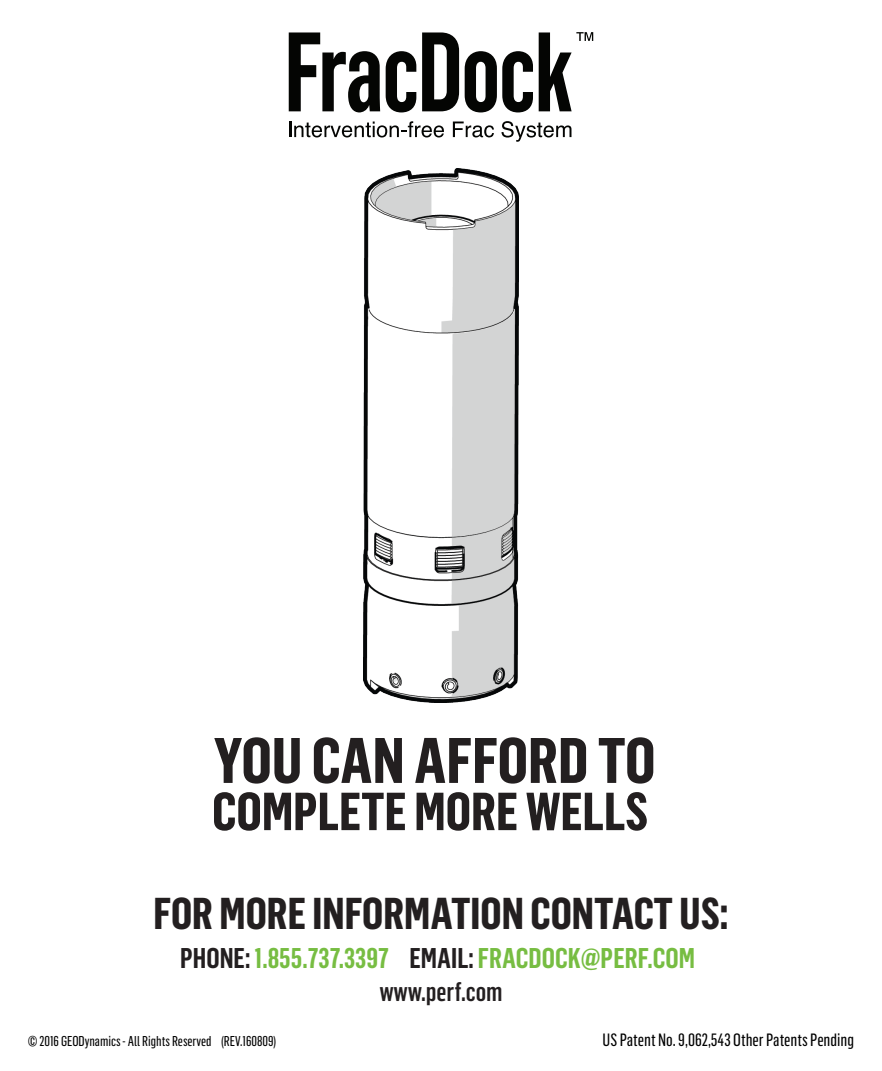
<style>
.page{position:relative;width:882px;height:1071px;background:#fff}
.page>*{position:absolute;margin:0;border:0;box-sizing:border-box;transform-origin:0 0}
.Callout-HDR{font:700 63px "Flama Condensed";color:#231f20}
.Callout-HDR-2{font:700 52.5px "Flama Condensed";color:#231f20}
.Callout-HDR-3{font:700 43.75px "Flama Condensed";color:#231f20}
.Callout-HDR-4{font:600 28px "Flama Condensed";color:#77bd42}
.Callout-HDR-5{font:500 26.25px "Flama Condensed";color:#231f20}
.Lists{font:17.5px "Flama Condensed Basic";color:#000}
.Lists-2{font:14px "Flama Condensed Basic";color:#000}
.s1{color:#231f20}
</style>
<div class="page">
<svg style="left:289px;top:32px;width:91px;height:80px"></svg>
<svg style="left:386px;top:51px;width:30px;height:61px"></svg>
<svg style="left:422px;top:32px;width:37px;height:79px"></svg>
<svg style="left:465px;top:51px;width:68px;height:61px"></svg>
<svg style="left:539px;top:32px;width:54px;height:79px"></svg>
<svg style="left:289px;top:121px;width:155px;height:16px"></svg>
<svg style="left:453px;top:122px;width:41px;height:15px"></svg>
<svg style="left:502px;top:121px;width:69px;height:21px"></svg>
<img style="left:363px;top:169px;width:156px;height:534px">
<p class="Callout-HDR" style="left:214px;top:721px;width:443px">YOU CAN AFFORD TO</p>
<p class="Callout-HDR-2" style="left:212px;top:778px;width:438px">COMPLETE MORE WELLS</p>
<p class="Callout-HDR-3" style="left:154px;top:885px;width:576px">FOR MORE INFORMATION CONTACT US:</p>
<p class="Callout-HDR-4" style="left:180px;top:940px;width:516px"><span class="s1">PHONE:</span> 1.855.737.3397 <span class="s1">EMAIL:</span> FRACDOCK@PERF.COM</p>
<p class="Callout-HDR-5" style="left:379px;top:975px;width:125px">www.perf.com</p>
<p class="Lists-2" style="left:28px;top:1032px;width:185px">© 2016 GEODynamics - All Rights Reserved</p>
<p class="Lists-2" style="left:221px;top:1032px;width:57px">(REV.160809)</p>
<p class="Lists" style="left:603px;top:1029px;width:253px">US Patent No. 9,062,543 Other Patents Pending</p>
</div>
